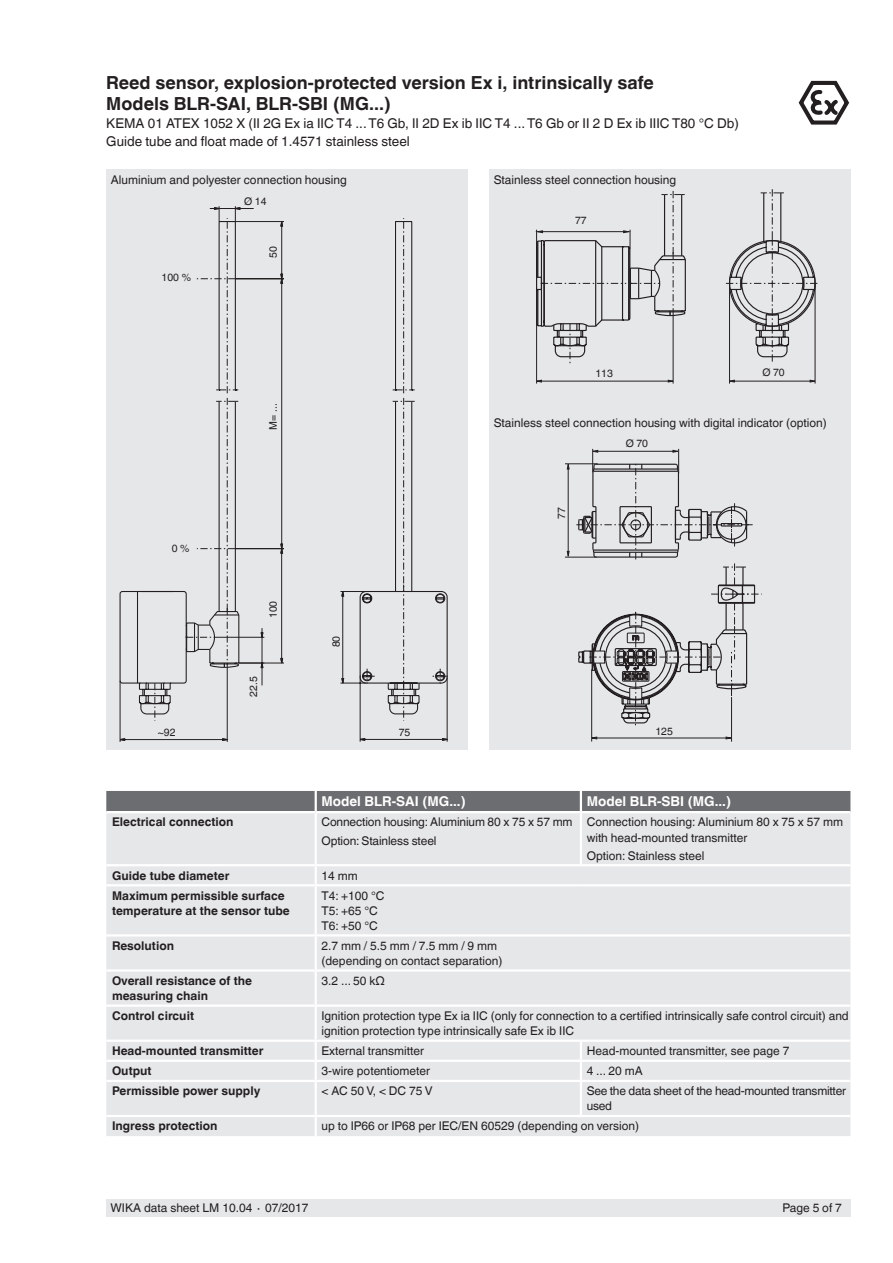
<style>
.page{position:relative;width:893px;height:1263px;background:#fff}
.page>*{position:absolute;margin:0;border:0;box-sizing:border-box;transform-origin:0 0}
.t1{font:700 18px/21px "Helvetica World";color:#231f20}
.t2{font:13.5px/18px "Helvetica World";color:#231f20}
.t3{font:700 13.5px "Helvetica World";color:#fff}
.t4{font:12px/15px "Helvetica World";color:#231f20}
.t5{font:700 12px/15px "Helvetica World";color:#231f20}
.t6{font:12px/15px "Helvetica World";letter-spacing:-.02em;color:#231f20}
.t7{font:10.5px "Helvetica World";color:#231f20}
</style>
<div class="page">
<div style="left:106px;top:1199px;width:744px;height:17px;background:#e6e7e9"></div>
<div style="left:107px;top:169px;width:361px;height:580px;background:#e6e7e9"></div>
<div style="left:489px;top:169px;width:361px;height:580px;background:#e6e7e9"></div>
<div style="left:106px;top:791px;width:744px;height:20px;background:#6c6d70"></div>
<div style="left:106px;top:813px;width:744px;height:226px;background:#e6e7e9"></div>
<hr style="left:315px;top:791px;width:2px;height:20px;background:#fff">
<hr style="left:580px;top:791px;width:2px;height:20px;background:#fff">
<hr style="left:106px;top:864px;width:210px;height:2px;background:#fff">
<hr style="left:106px;top:884px;width:210px;height:2px;background:#fff">
<hr style="left:315px;top:886px;width:2px;height:48px;background:#fff">
<hr style="left:106px;top:934px;width:210px;height:2px;background:#fff">
<hr style="left:315px;top:936px;width:2px;height:33px;background:#fff">
<hr style="left:106px;top:969px;width:210px;height:3px;background:#fff">
<hr style="left:106px;top:1004px;width:210px;height:3px;background:#fff">
<hr style="left:315px;top:813px;width:2px;height:51px;background:#fff">
<hr style="left:580px;top:813px;width:2px;height:51px;background:#fff">
<hr style="left:316px;top:864px;width:265px;height:2px;background:#fff">
<svg style="left:315px;top:866px;width:2px;height:18px"></svg>
<hr style="left:581px;top:864px;width:269px;height:2px;background:#fff">
<hr style="left:316px;top:884px;width:265px;height:2px;background:#fff">
<hr style="left:581px;top:884px;width:269px;height:2px;background:#fff">
<hr style="left:316px;top:934px;width:265px;height:2px;background:#fff">
<hr style="left:581px;top:934px;width:269px;height:2px;background:#fff">
<hr style="left:316px;top:969px;width:265px;height:3px;background:#fff">
<hr style="left:315px;top:972px;width:2px;height:32px;background:#fff">
<hr style="left:581px;top:969px;width:269px;height:3px;background:#fff">
<div style="left:106px;top:1042px;width:744px;height:94px;background:#e6e7e9"></div>
<hr style="left:581px;top:1115px;width:269px;height:2px;background:#fff">
<hr style="left:316px;top:1004px;width:265px;height:3px;background:#fff">
<hr style="left:315px;top:1007px;width:2px;height:32px;background:#fff">
<hr style="left:581px;top:1004px;width:269px;height:3px;background:#fff">
<svg style="left:798px;top:80px;width:51px;height:45px"></svg>
<svg style="left:119px;top:221px;width:165px;height:521px"></svg>
<svg style="left:340px;top:218px;width:108px;height:524px"></svg>
<svg style="left:280px;top:221px;width:3px;height:6px"></svg>
<svg style="left:280px;top:274px;width:3px;height:10px"></svg>
<svg style="left:280px;top:543px;width:3px;height:11px"></svg>
<svg style="left:119px;top:206px;width:146px;height:515px"></svg>
<svg style="left:280px;top:658px;width:3px;height:8px"></svg>
<svg style="left:222px;top:738px;width:8px;height:3px"></svg>
<svg style="left:119px;top:738px;width:6px;height:3px"></svg>
<hr style="left:734px;top:381px;width:76px;height:1px;background:#231f20">
<hr style="left:815px;top:283px;width:1px;height:101px;background:#231f20">
<hr style="left:729px;top:283px;width:1px;height:101px;background:#231f20">
<svg style="left:726px;top:189px;width:92px;height:175px"></svg>
<svg style="left:730px;top:379px;width:5px;height:4px"></svg>
<svg style="left:809px;top:379px;width:7px;height:4px"></svg>
<hr style="left:541px;top:381px;width:127px;height:1px;background:#231f20">
<hr style="left:673px;top:313px;width:1px;height:71px;background:#231f20">
<hr style="left:536px;top:324px;width:1px;height:60px;background:#231f20">
<svg style="left:668px;top:379px;width:6px;height:4px"></svg>
<svg style="left:536px;top:379px;width:6px;height:4px"></svg>
<svg style="left:535px;top:191px;width:151px;height:173px"></svg>
<hr style="left:591px;top:669px;width:1px;height:72px;background:#231f20">
<hr style="left:731px;top:697px;width:1px;height:45px;background:#231f20">
<hr style="left:565px;top:557px;width:32px;height:1px;background:#231f20">
<hr style="left:565px;top:463px;width:33px;height:1px;background:#231f20">
<hr style="left:597px;top:738px;width:129px;height:1px;background:#231f20">
<svg style="left:725px;top:736px;width:8px;height:3px"></svg>
<svg style="left:591px;top:736px;width:6px;height:4px"></svg>
<svg style="left:576px;top:449px;width:186px;height:276px"></svg>
<hr style="left:568px;top:469px;width:1px;height:82px;background:#231f20">
<svg style="left:567px;top:463px;width:3px;height:7px"></svg>
<svg style="left:567px;top:551px;width:3px;height:7px"></svg>
<h1 class="t1" style="left:106px;top:73px;width:549px">Reed sensor, explosion-protected version Ex i, intrinsically safe<br>Models BLR-SAI, BLR-SBI (MG...)</h1>
<p class="t2" style="left:106px;top:115px;width:634px">KEMA 01 ATEX 1052 X (II 2G Ex ia IIC T4 ... T6 Gb, II 2D Ex ib IIC T4 ... T6 Gb or II 2 D Ex ib IIIC T80 °C Db)<br>Guide tube and float made of 1.4571 stainless steel</p>
<p class="t4" style="left:111px;top:172px;width:237px">Aluminium and polyester connection housing</p>
<p class="t7" style="left:244px;top:195px;width:24px">Ø 14</p>
<p class="t7" style="left:162px;top:271px;width:31px">100 %</p>
<p class="t7" style="left:172px;top:542px;width:19px">0 %</p>
<p class="t7" style="left:158px;top:726px;width:19px">~92</p>
<p class="t7" style="left:267px;top:258px;width:13px;rotate:-90deg">50</p>
<p class="t7" style="left:267px;top:430px;width:28px;rotate:-90deg">M= ...</p>
<p class="t7" style="left:267px;top:618px;width:19px;rotate:-90deg">100</p>
<p class="t7" style="left:247px;top:697px;width:22px;rotate:-90deg">22.5</p>
<p class="t7" style="left:330px;top:647px;width:13px;rotate:-90deg">80</p>
<p class="t7" style="left:399px;top:726px;width:13px">75</p>
<p class="t4" style="left:494px;top:172px;width:184px">Stainless steel connection housing</p>
<p class="t7" style="left:575px;top:215px;width:13px">77</p>
<p class="t7" style="left:595px;top:367px;width:19px">113</p>
<p class="t7" style="left:762px;top:366px;width:24px">Ø 70</p>
<p class="t4" style="left:494px;top:415px;width:335px">Stainless steel connection housing with digital indicator (option)</p>
<p class="t7" style="left:555px;top:519px;width:13px;rotate:-90deg">77</p>
<p class="t7" style="left:626px;top:437px;width:24px">Ø 70</p>
<p class="t7" style="left:655px;top:725px;width:19px">125</p>
<p class="t3" style="left:321px;top:794px;width:146px">Model BLR-SAI (MG...)</p>
<p class="t3" style="left:587px;top:794px;width:146px">Model BLR-SBI (MG...)</p>
<p class="t5" style="left:112px;top:815px;width:123px">Electrical connection</p>
<p class="t4" style="left:321px;top:813px;width:253px;line-height:18px">Connection housing: Aluminium 80 x 75 x 57 mm<br>Option: Stainless steel</p>
<p class="t4" style="left:587px;top:815px;width:258px">Connection housing: Aluminium 80 x 75 x 57 mm with head-mounted transmitter</p>
<p class="t4" style="left:587px;top:848px;width:119px">Option: Stainless steel</p>
<p class="t5" style="left:112px;top:868px;width:119px">Guide tube diameter</p>
<p class="t4" style="left:321px;top:868px;width:38px">14 mm</p>
<p class="t5" style="left:112px;top:888px;width:179px">Maximum permissible surface temperature at the sensor tube</p>
<p class="t4" style="left:321px;top:888px;width:65px">T4: +100 °C<br>T5: +65 °C<br>T6: +50 °C</p>
<p class="t5" style="left:112px;top:938px;width:63px">Resolution</p>
<p class="t4" style="left:321px;top:938px;width:183px">2.7 mm / 5.5 mm / 7.5 mm / 9 mm (depending on contact separation)</p>
<p class="t5" style="left:112px;top:973px;width:141px">Overall resistance of the measuring chain</p>
<p class="t4" style="left:321px;top:973px;width:65px">3.2 ... 50 kΩ</p>
<p class="t5" style="left:112px;top:1008px;width:83px">Control circuit</p>
<p class="t4" style="left:321px;top:1008px;width:529px">Ignition protection type Ex ia IIC (only for connection to a certified intrinsically safe control circuit) and ignition protection type intrinsically safe Ex ib IIC</p>
<p class="t5" style="left:112px;top:1043px;width:153px">Head-mounted transmitter</p>
<p class="t4" style="left:321px;top:1043px;width:104px">External transmitter</p>
<p class="t4" style="left:587px;top:1043px;width:204px">Head-mounted transmitter, see page 7</p>
<p class="t5" style="left:112px;top:1063px;width:41px">Output</p>
<p class="t4" style="left:321px;top:1063px;width:110px">3-wire potentiometer</p>
<p class="t4" style="left:587px;top:1063px;width:58px">4 ... 20 mA</p>
<p class="t5" style="left:112px;top:1083px;width:150px">Permissible power supply</p>
<p class="t4" style="left:321px;top:1083px;width:113px">&lt; AC 50 V, &lt; DC 75 V</p>
<p class="t6" style="left:587px;top:1083px;width:261px">See the data sheet of the head-mounted transmitter used</p>
<p class="t5" style="left:112px;top:1119px;width:107px">Ingress protection</p>
<p class="t4" style="left:321px;top:1119px;width:319px">up to IP66 or IP68 per IEC/EN 60529 (depending on version)</p>
<p class="t4" style="left:111px;top:1200px;width:200px">WIKA data sheet LM 10.04 ∙ 07/2017</p>
<p class="t4" style="left:782px;top:1200px;width:61px">Page 5 of 7</p>
</div>
